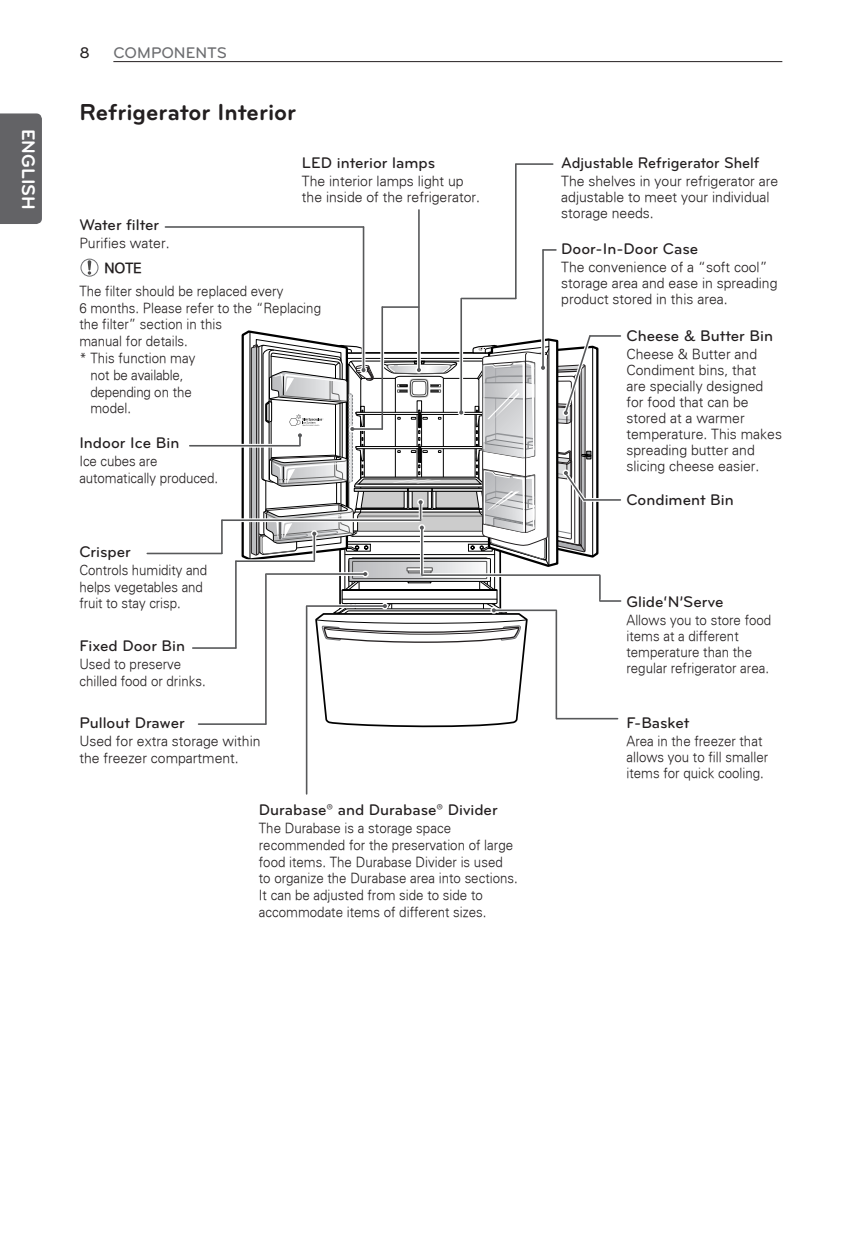
<style>
.page{position:relative;width:850px;height:1248px;background:#fff}
.page>*{position:absolute;margin:0;border:0;box-sizing:border-box;transform-origin:0 0}
.t1{font:700 24px "Bryant LG";color:#231f20}
.t2{font:700 19px "Bryant LG";color:#fff}
.t3{font:500 16px "Bryant LG";color:#231f20}
.t4{font:500 16px "Bryant LG";color:#231f20;scale:.95 1}
.t5{font:500 16px "Bryant LG";color:#6c6d70}
.t6{font:300 14px/16.8px "Univers";color:#231f20;scale:.95 1}
.t7{font:300 14px/16px "Univers";color:#231f20}
.t8{font:300 14px "Univers";color:#231f20}
</style>
<div class="page">
<hr style="left:113px;top:61px;width:669px;height:1px;background:#231f20">
<div style="left:0;top:113px;width:42px;height:111px;background:#636366"></div>
<svg style="left:80px;top:259px;width:19px;height:18px"></svg>
<svg style="left:88px;top:260px;width:3px;height:15px"></svg>
<hr style="left:165px;top:226px;width:199px;height:2px;background:#57585a">
<hr style="left:222px;top:519px;width:199px;height:2px;background:#57585a">
<hr style="left:221px;top:520px;width:2px;height:33px;background:#57585a">
<hr style="left:147px;top:553px;width:75px;height:1px;background:#57585a">
<hr style="left:193px;top:647px;width:43px;height:2px;background:#57585a">
<hr style="left:199px;top:723px;width:67px;height:2px;background:#57585a">
<hr style="left:557px;top:718px;width:61px;height:1px;background:#57585a">
<svg style="left:305px;top:728px;width:3px;height:66px"></svg>
<hr style="left:306px;top:606px;width:1px;height:188px;background:#57585a">
<hr style="left:190px;top:445px;width:110px;height:2px;background:#57585a">
<hr style="left:382px;top:306px;width:37px;height:2px;background:#57585a">
<hr style="left:418px;top:210px;width:2px;height:159px;background:#57585a">
<hr style="left:363px;top:227px;width:1px;height:142px;background:#57585a">
<hr style="left:381px;top:307px;width:2px;height:122px;background:#57585a">
<hr style="left:599px;top:576px;width:2px;height:24px;background:#57585a">
<hr style="left:600px;top:600px;width:21px;height:2px;background:#57585a">
<hr style="left:461px;top:298px;width:55px;height:1px;background:#57585a">
<hr style="left:460px;top:299px;width:2px;height:113px;background:#57585a">
<hr style="left:515px;top:164px;width:2px;height:134px;background:#57585a">
<hr style="left:516px;top:163px;width:37px;height:2px;background:#57585a">
<hr style="left:542px;top:250px;width:2px;height:117px;background:#57585a">
<svg style="left:543px;top:249px;width:13px;height:2px"></svg>
<hr style="left:584px;top:499px;width:36px;height:2px;background:#57585a">
<svg style="left:231px;top:331px;width:369px;height:397px"></svg>
<hr style="left:590px;top:335px;width:30px;height:2px;background:#57585a">
<h2 class="t2" style="left:35px;top:129px;width:82px;rotate:90deg">ENGLISH</h2>
<p class="t3" style="left:79px;top:47px;width:12px">8</p>
<p class="t5" style="left:113px;top:47px;width:115px">COMPONENTS</p>
<h1 class="t1" style="left:80px;top:103px;width:218px">Refrigerator Interior</h1>
<p class="t3" style="left:302px;top:157px;width:135px">LED interior lamps</p>
<p class="t7" style="left:302px;top:172px;width:180px;line-height:16.8px">The interior lamps light up the inside of the refrigerator.</p>
<p class="t3" style="left:79px;top:219px;width:81px">Water filter</p>
<p class="t7" style="left:79px;top:234px;width:92px">Purifies water.</p>
<p class="t8" style="left:104px;top:260px;width:39px">NOTE</p>
<p class="t6" style="left:79px;top:282px;width:216px">The filter should be replaced every</p>
<p class="t6" style="left:79px;top:299px;width:256px">6 months. Please refer to the “Replacing</p>
<p class="t6" style="left:79px;top:316px;width:152px">the filter” section in this</p>
<p class="t6" style="left:79px;top:333px;width:116px">manual for details.</p>
<p class="t6" style="left:79px;top:349px;width:124px">* This function may</p>
<p class="t6" style="left:90px;top:366px;width:99px">not be available,</p>
<p class="t6" style="left:90px;top:383px;width:108px">depending on the</p>
<p class="t6" style="left:90px;top:400px;width:44px">model.</p>
<p class="t3" style="left:79px;top:437px;width:102px">Indoor Ice Bin</p>
<p class="t6" style="left:79px;top:453px;width:148px">Ice cubes are automatically produced.</p>
<p class="t3" style="left:79px;top:546px;width:53px">Crisper</p>
<p class="t6" style="left:79px;top:561px;width:136px">Controls humidity and helps vegetables and fruit to stay crisp.</p>
<p class="t3" style="left:79px;top:640px;width:107px">Fixed Door Bin</p>
<p class="t6" style="left:79px;top:655px;width:135px">Used to preserve chilled food or drinks.</p>
<p class="t3" style="left:79px;top:717px;width:107px">Pullout Drawer</p>
<p class="t7" style="left:79px;top:733px;width:183px;line-height:16.8px">Used for extra storage within the freezer compartment.</p>
<p class="t3" style="left:259px;top:804px;width:240px">Durabase® and Durabase® Divider</p>
<p class="t6" style="left:259px;top:819px;width:274px">The Durabase is a storage space recommended for the preservation of large food items. The Durabase Divider is used to organize the Durabase area into sections.<br>It can be adjusted from side to side to accommodate items of different sizes.</p>
<p class="t4" style="left:561px;top:157px;width:210px">Adjustable Refrigerator Shelf</p>
<p class="t7" style="left:561px;top:172px;width:219px">The shelves in your refrigerator are adjustable to meet your individual storage needs.</p>
<p class="t3" style="left:561px;top:243px;width:138px">Door-In-Door Case</p>
<p class="t7" style="left:561px;top:258px;width:218px">The convenience of a “soft cool” storage area and ease in spreading product stored in this area.</p>
<p class="t3" style="left:626px;top:330px;width:148px">Cheese &amp; Butter Bin</p>
<p class="t7" style="left:626px;top:345px;width:157px">Cheese &amp; Butter and<br>Condiment bins, that<br>are specially designed for food that can be stored at a warmer temperature. This makes spreading butter and slicing cheese easier.</p>
<p class="t3" style="left:626px;top:494px;width:109px">Condiment Bin</p>
<p class="t3" style="left:626px;top:596px;width:99px">Glide‘N’Serve</p>
<p class="t6" style="left:626px;top:611px;width:154px;line-height:16px">Allows you to store food items at a different temperature than the regular refrigerator area.</p>
<p class="t3" style="left:626px;top:717px;width:64px">F-Basket</p>
<p class="t6" style="left:626px;top:733px;width:151px;line-height:16px">Area in the freezer that allows you to fill smaller items for quick cooling.</p>
</div>
